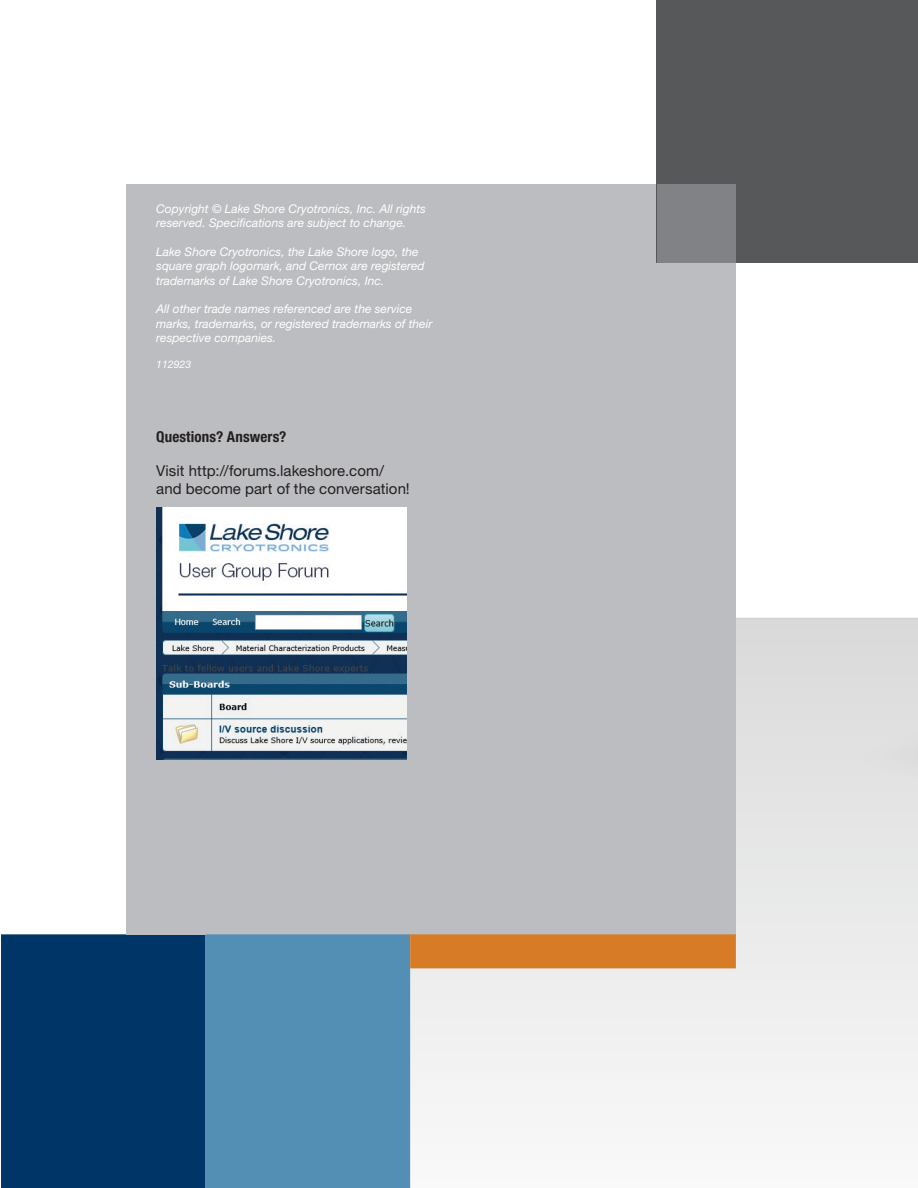
<style>
.page{position:relative;width:918px;height:1188px;background:#fff}
.page>*{position:absolute;margin:0;border:0;box-sizing:border-box;transform-origin:0 0}
.Body_text{font:15px/18px "Helvetica Neue LTW1 G";letter-spacing:.005em;color:#231f20}
.Body_text-2{font:700 condensed 15px "Helvetica Neue LTW1 G";letter-spacing:.005em;color:#231f20}
.Caption_2{font:italic 12px/14.4px "Helvetica Neue LTW1 G";color:#fff}
.Caption_2-2{font:italic 10.5px "Helvetica Neue LTW1 G";color:#fff}
</style>
<div class="page">
<svg style="left:410px;top:618px;width:508px;height:570px"></svg>
<div style="left:1px;top:934px;width:205px;height:254px;background:#003667"></div>
<div style="left:127px;top:184px;width:609px;height:750px;background:#bcbdc0"></div>
<div style="left:656px;top:0;width:262px;height:263px;background:#57585a"></div>
<div style="left:657px;top:184px;width:79px;height:79px;background:#808285"></div>
<div style="left:206px;top:934px;width:204px;height:254px;background:#538eb5"></div>
<div style="left:410px;top:934px;width:326px;height:34px;background:#d87b27"></div>
<div style="left:863px;top:617px;width:55px;height:182px;background:#dededf"></div>
<img style="left:156px;top:507px;width:251px;height:252px">
<p class="Caption_2" style="left:156px;top:201px;width:271px">Copyright © Lake Shore Cryotronics, Inc. All rights reserved. Specifications are subject to change.</p>
<p class="Caption_2" style="left:156px;top:244px;width:270px">Lake Shore Cryotronics, the Lake Shore logo, the square graph logomark, and Cernox are registered trademarks of Lake Shore Cryotronics, Inc.</p>
<p class="Caption_2" style="left:156px;top:302px;width:278px">All other trade names referenced are the service marks, trademarks, or registered trademarks of their respective companies.</p>
<p class="Caption_2-2" style="left:156px;top:358px;width:37px">112923</p>
<p class="Body_text-2" style="left:156px;top:428px;width:132px">Questions? Answers?</p>
<p class="Body_text" style="left:156px;top:462px;width:255px">Visit http://forums.lakeshore.com/ and become part of the conversation!</p>
</div>
